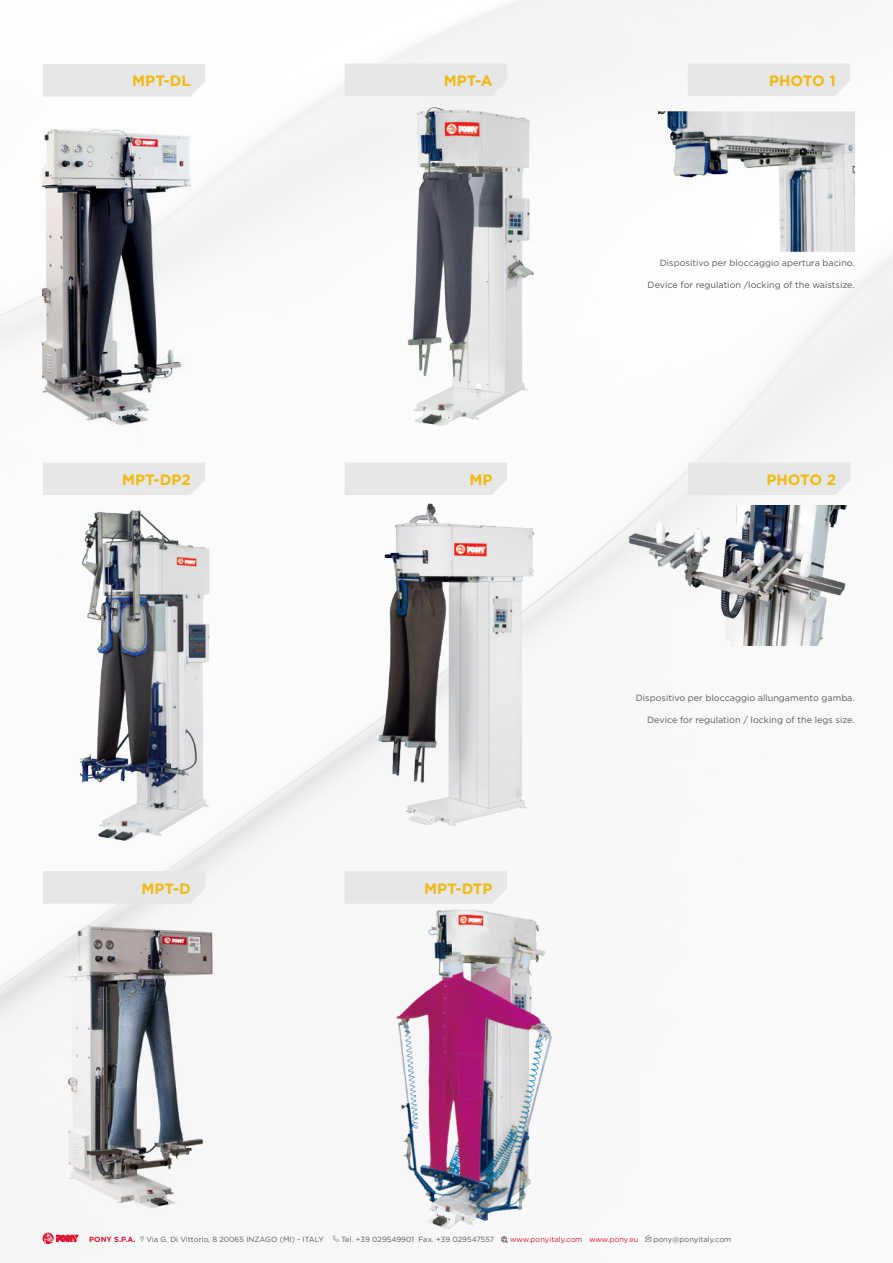
<style>
.page{position:relative;width:893px;height:1263px;background:#fff}
.page>*{position:absolute;margin:0;border:0;box-sizing:border-box;transform-origin:0 0}
.testi{font:700 15px "Gotham";color:#f2b90f}
.t1{font:9px "Gotham";color:#57585a}
.t2{font:7.5px "Gotham";color:#57585a}
.t3{font:7.5px "Gotham";color:#e21736}
.t4{font:700 7.5px "Gotham";color:#e21736}
</style>
<div class="page">
<img style="left:0;top:0;width:893px;height:1245px">
<img style="left:345px;top:97px;width:255px;height:337px">
<div style="left:688px;top:64px;width:162px;height:32px;background:#e6e7e9"></div>
<div style="left:688px;top:462px;width:162px;height:33px;background:#e6e7e9"></div>
<div style="left:345px;top:64px;width:162px;height:32px;background:#e6e7e9"></div>
<div style="left:345px;top:462px;width:162px;height:33px;background:#e6e7e9"></div>
<img style="left:344px;top:904px;width:237px;height:339px">
<div style="left:345px;top:871px;width:162px;height:33px;background:#e6e7e9"></div>
<div style="left:43px;top:64px;width:162px;height:33px;background:#e6e7e9"></div>
<div style="left:43px;top:462px;width:162px;height:33px;background:#e6e7e9"></div>
<div style="left:43px;top:871px;width:162px;height:33px;background:#e6e7e9"></div>
<img style="left:43px;top:105px;width:180px;height:342px">
<img style="left:26px;top:505px;width:256px;height:338px">
<img style="left:61px;top:914px;width:192px;height:317px">
<img style="left:327px;top:499px;width:254px;height:337px">
<img style="left:654px;top:105px;width:201px;height:154px">
<img style="left:605px;top:505px;width:250px;height:141px">
<div style="left:43px;top:1233px;width:11px;height:11px;background:#e21736;border-radius:50%"></div>
<svg style="left:44px;top:1233px;width:35px;height:11px"></svg>
<svg style="left:140px;top:1236px;width:4px;height:6px"></svg>
<svg style="left:333px;top:1235px;width:6px;height:7px"></svg>
<svg style="left:501px;top:1236px;width:7px;height:7px"></svg>
<svg style="left:645px;top:1235px;width:6px;height:7px"></svg>
<p class="testi" style="left:132px;top:73px;width:60px">MPT-DL</p>
<p class="testi" style="left:444px;top:72px;width:50px">MPT-A</p>
<p class="testi" style="left:769px;top:72px;width:68px">PHOTO 1</p>
<p class="t1" style="left:660px;top:258px;width:196px">Dispositivo per bloccaggio apertura bacino.</p>
<p class="t1" style="left:648px;top:280px;width:209px">Device for regulation /locking of the waistsize.</p>
<p class="testi" style="left:122px;top:471px;width:70px">MPT-DP2</p>
<p class="testi" style="left:470px;top:471px;width:25px">MP</p>
<p class="testi" style="left:766px;top:471px;width:71px">PHOTO 2</p>
<p class="t1" style="left:636px;top:693px;width:220px">Dispositivo per bloccaggio allungamento gamba.</p>
<p class="t1" style="left:647px;top:715px;width:209px">Device for regulation / locking of the legs size.</p>
<p class="testi" style="left:142px;top:880px;width:51px">MPT-D</p>
<p class="testi" style="left:424px;top:880px;width:70px">MPT-DTP</p>
<p class="t4" style="left:89px;top:1235px;width:48px">PONY S.P.A.</p>
<p class="t2" style="left:146px;top:1235px;width:179px">Via G. Di Vittorio, 8 20065 INZAGO (MI) - ITALY</p>
<p class="t2" style="left:341px;top:1235px;width:154px">Tel. +39 029549901 Fax. +39 029547557</p>
<p class="t3" style="left:510px;top:1235px;width:130px">www.ponyitaly.com www.pony.eu</p>
<p class="t2" style="left:653px;top:1235px;width:79px">pony@ponyitaly.com</p>
</div>
